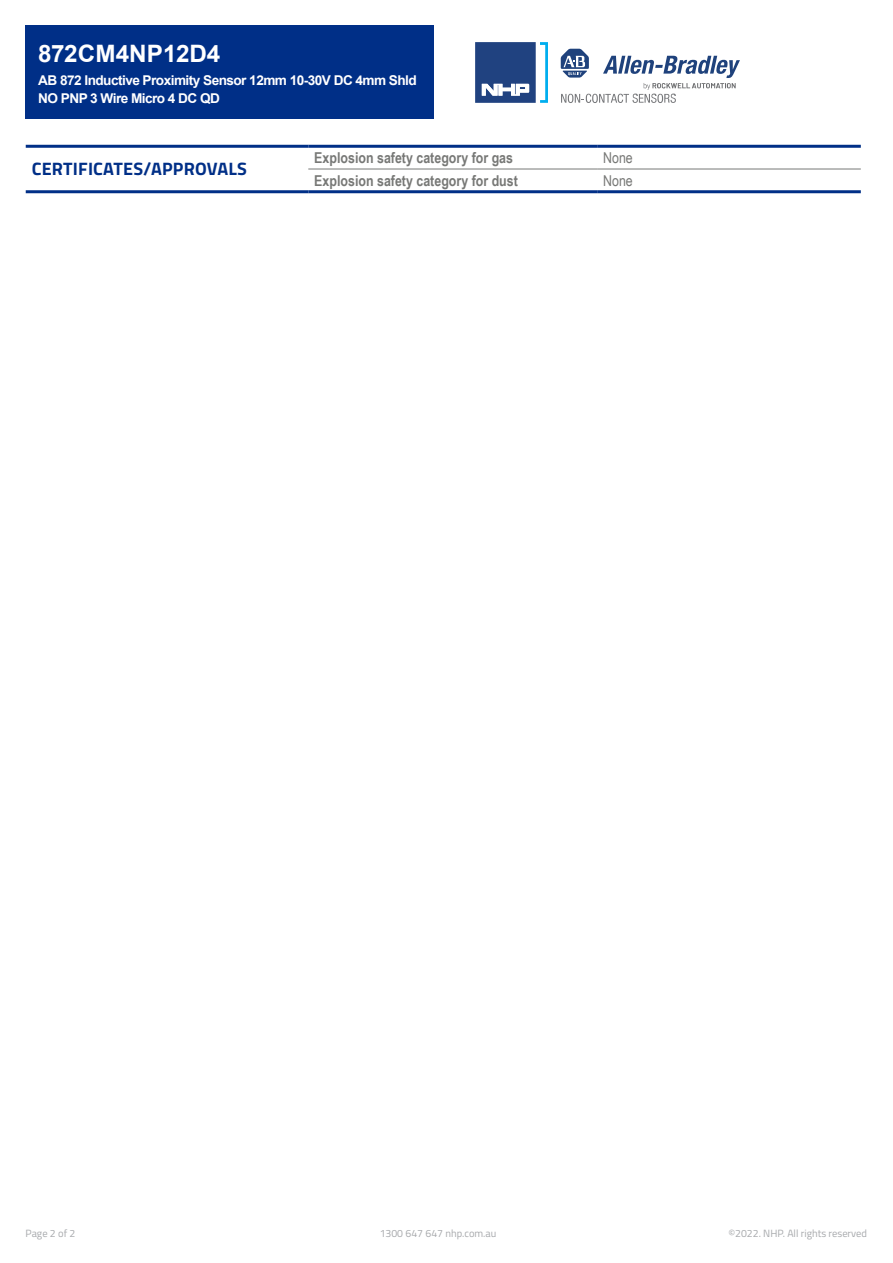
<style>
.page{position:relative;width:893px;height:1263px;background:#fff}
.page>*{position:absolute;margin:0;border:0;box-sizing:border-box;transform-origin:0 0}
.Item_Number{font:700 24px "Arial";color:#fff}
.t1{font:700 18px "Titillium";letter-spacing:.01em;color:#002f87}
.t2{font:700 15px "Arial Narrow";color:#777876}
.t3{font:15px "Arial Narrow";color:#777876}
.Display_Name{font:700 13.5px/18px "Arial";letter-spacing:-.04em;color:#fff}
.t4{font:10.5px "Titillium";color:#a7a9ac}
</style>
<div class="page">
<div style="left:26px;top:26px;width:408px;height:93px;background:#002f87"></div>
<hr style="left:26px;top:145px;width:282px;height:3px;background:#002f87">
<hr style="left:308px;top:145px;width:289px;height:3px;background:#002f87">
<hr style="left:597px;top:145px;width:264px;height:3px;background:#002f87">
<hr style="left:26px;top:190px;width:282px;height:3px;background:#002f87">
<hr style="left:308px;top:190px;width:289px;height:3px;background:#002f87">
<hr style="left:597px;top:190px;width:264px;height:3px;background:#002f87">
<hr style="left:308px;top:169px;width:289px;height:1px;background:#777876">
<hr style="left:597px;top:169px;width:264px;height:1px;background:#777876">
<svg style="left:475px;top:42px;width:73px;height:61px"></svg>
<svg style="left:561px;top:49px;width:179px;height:54px"></svg>
<p class="Item_Number" style="left:38px;top:37px;width:184px">872CM4NP12D4</p>
<p class="Display_Name" style="left:38px;top:71px;width:380px">AB 872 Inductive Proximity Sensor 12mm 10-30V DC 4mm Shld<br>NO PNP 3 Wire Micro 4 DC QD</p>
<h2 class="t1" style="left:32px;top:155px;width:216px">CERTIFICATES/APPROVALS</h2>
<p class="t2" style="left:314px;top:146px;width:200px">Explosion safety category for gas</p>
<p class="t3" style="left:603px;top:147px;width:31px">None</p>
<p class="t2" style="left:314px;top:169px;width:205px">Explosion safety category for dust</p>
<p class="t3" style="left:603px;top:169px;width:31px">None</p>
<p class="t4" style="left:26px;top:1226px;width:51px">Page 2 of 2</p>
<p class="t4" style="left:380px;top:1226px;width:118px">1300 647 647 nhp.com.au</p>
<p class="t4" style="left:728px;top:1226px;width:140px">©2022. NHP. All rights reserved</p>
</div>
